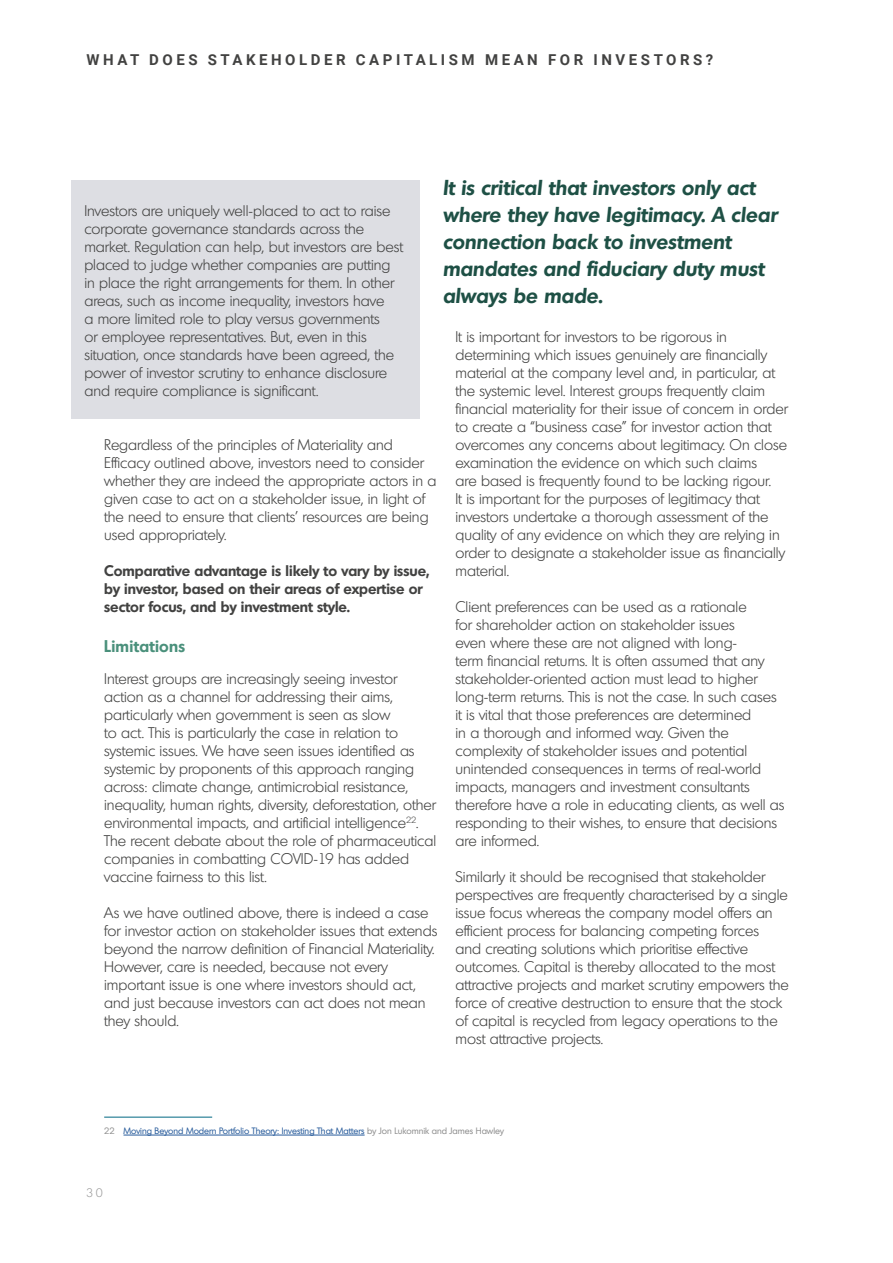
<style>
.page{position:relative;width:893px;height:1263px;background:#fff}
.page>*{position:absolute;margin:0;border:0;box-sizing:border-box;transform-origin:0 0}
.t1{font:italic 700 21px/27px "Montreal Serial";color:#1e5045}
.t2{font:700 16.5px "Montreal Serial";letter-spacing:.02em;color:#4a907b}
.t3{font:300 15px/18px "Montreal Serial";color:#424241}
.t4{font:700 15px/18px "Montreal Serial";color:#424241}
.t5{font:700 15px "Roboto";letter-spacing:.235em;color:#424241}
.t6{font:300 12px "Montreal Serial";color:#9a9a9a}
.t7{font:9px "Montreal Serial";color:#275b9b}
.s1{color:#8f8f8f}
</style>
<div class="page">
<hr style="left:104px;top:1117px;width:108px;height:1px;background:#016882">
<hr style="left:123px;top:1135px;width:242px;height:1px;background:#275b9b">
<div style="left:72px;top:180px;width:348px;height:239px;background:#dddee3"></div>
<p class="t5" style="left:86px;top:49px;width:628px">WHAT DOES STAKEHOLDER CAPITALISM MEAN FOR INVESTORS?</p>
<h1 class="t1" style="left:443px;top:173px;width:336px">It is critical that investors only act where they have legitimacy. A clear connection back to investment mandates and fiduciary duty must always be made.</h1>
<p class="t3" style="left:84px;top:202px;width:320px">Investors are uniquely well-placed to act to raise corporate governance standards across the market. Regulation can help, but investors are best placed to judge whether companies are putting in place the right arrangements for them. In other areas, such as income inequality, investors have<br>a more limited role to play versus governments<br>or employee representatives. But, even in this situation, once standards have been agreed, the power of investor scrutiny to enhance disclosure and require compliance is significant.</p>
<p class="t3" style="left:455px;top:328px;width:334px">It is important for investors to be rigorous in determining which issues genuinely are financially material at the company level and, in particular, at the systemic level. Interest groups frequently claim financial materiality for their issue of concern in order to create a “business case” for investor action that overcomes any concerns about legitimacy. On close examination the evidence on which such claims<br>are based is frequently found to be lacking rigour.<br>It is important for the purposes of legitimacy that investors undertake a thorough assessment of the quality of any evidence on which they are relying in order to designate a stakeholder issue as financially material.</p>
<p class="t3" style="left:455px;top:598px;width:331px">Client preferences can be used as a rationale<br>for shareholder action on stakeholder issues<br>even where these are not aligned with long-<br>term financial returns. It is often assumed that any stakeholder-oriented action must lead to higher long-term returns. This is not the case. In such cases it is vital that those preferences are determined<br>in a thorough and informed way. Given the complexity of stakeholder issues and potential unintended consequences in terms of real-world impacts, managers and investment consultants therefore have a role in educating clients, as well as responding to their wishes, to ensure that decisions are informed.</p>
<p class="t3" style="left:455px;top:868px;width:335px">Similarly it should be recognised that stakeholder perspectives are frequently characterised by a single issue focus whereas the company model offers an efficient process for balancing competing forces<br>and creating solutions which prioritise effective outcomes. Capital is thereby allocated to the most attractive projects and market scrutiny empowers the force of creative destruction to ensure that the stock of capital is recycled from legacy operations to the most attractive projects.</p>
<p class="t3" style="left:104px;top:436px;width:334px">Regardless of the principles of Materiality and Efficacy outlined above, investors need to consider whether they are indeed the appropriate actors in a given case to act on a stakeholder issue, in light of the need to ensure that clients’ resources are being used appropriately.</p>
<p class="t4" style="left:104px;top:561px;width:327px">Comparative advantage is likely to vary by issue, by investor, based on their areas of expertise or sector focus, and by investment style.</p>
<p class="t2" style="left:104px;top:635px;width:83px">Limitations</p>
<p class="t3" style="left:104px;top:670px;width:334px">Interest groups are increasingly seeing investor action as a channel for addressing their aims, particularly when government is seen as slow<br>to act. This is particularly the case in relation to systemic issues. We have seen issues identified as systemic by proponents of this approach ranging across: climate change, antimicrobial resistance, inequality, human rights, diversity, deforestation, other environmental impacts, and artificial intelligence<sup>22</sup>.<br>The recent debate about the role of pharmaceutical companies in combatting COVID-19 has added vaccine fairness to this list.</p>
<p class="t3" style="left:104px;top:904px;width:335px">As we have outlined above, there is indeed a case for investor action on stakeholder issues that extends beyond the narrow definition of Financial Materiality.<br>However, care is needed, because not every important issue is one where investors should act, and just because investors can act does not mean they should.</p>
<p class="t7" style="left:104px;top:1125px;width:401px"><span class="s1">22</span> Moving Beyond Modern Portfolio Theory: Investing That Matters <span class="s1">by Jon Lukomnik and James Hawley</span></p>
<p class="t6" style="left:86px;top:1185px;width:18px">30</p>
</div>
